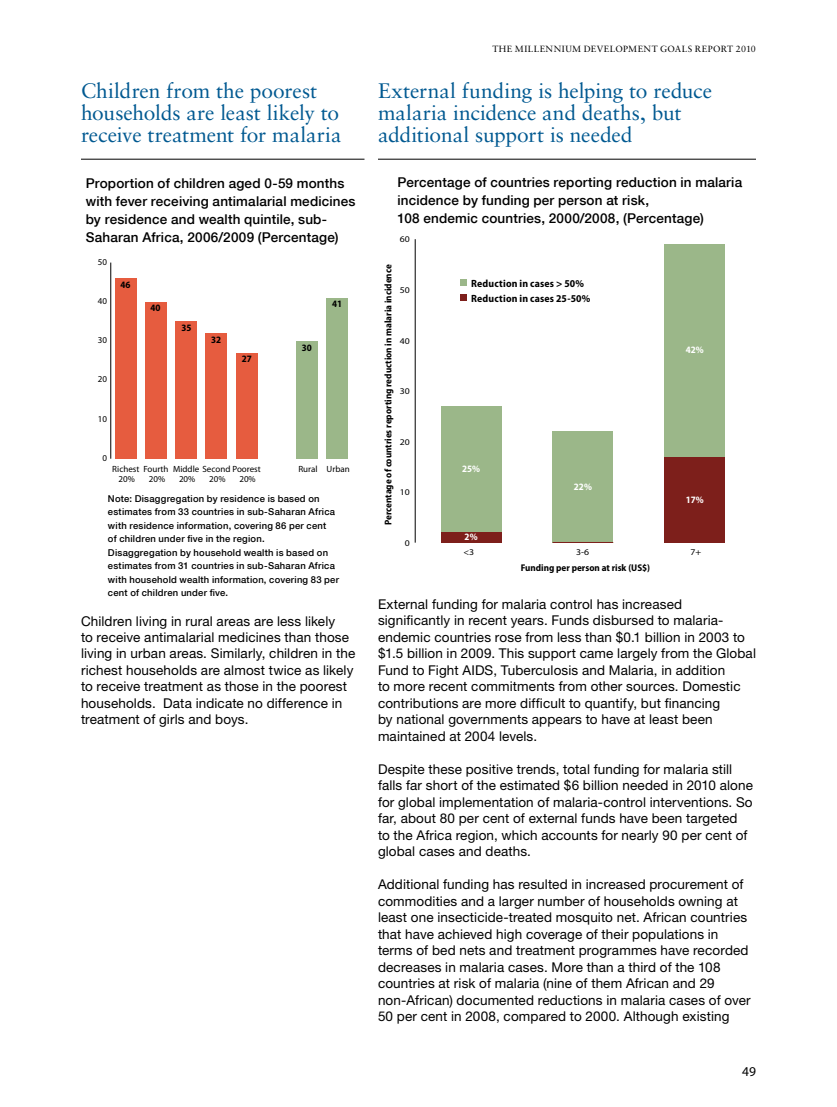
<style>
.page{position:relative;width:837px;height:1107px;background:#fff}
.page>*{position:absolute;margin:0;border:0;box-sizing:border-box;transform-origin:0 0}
.t1{font:21px/22.5px "Sabon LT Std";color:#005991}
.t2{font:13.5px/16.5px "Helvetica Neue LT Std";letter-spacing:.01em;color:#000}
.t3{font:500 13.5px/18px "Helvetica Neue LT Std";letter-spacing:.015em;color:#000}
.t4{font:13.5px "Myriad Pro";color:#000}
.t5{font:700 semi-condensed 10.5px/15px "Myriad Pro";letter-spacing:.02em;color:#000}
.t6{font:700 semi-condensed 9.75px "Myriad Pro";color:#000}
.t7{font:700 semi-condensed 9.75px "Myriad Pro";color:#fff}
.t8{font:500 9.45px/13.5px "Helvetica Neue LT Std";letter-spacing:.025em;color:#000}
.t9{font:9px/10.5px "Myriad Pro";color:#000;text-align:center}
.t10{font:9px "Sabon LT Std";letter-spacing:.045em;color:#000}
.t11{font:8.85px "Myriad Pro";color:#000;scale:1.11 1}
</style>
<div class="page">
<hr style="left:378px;top:159px;width:378px;height:1px;background:#000">
<hr style="left:81px;top:159px;width:283px;height:1px;background:#000">
<hr style="left:415px;top:239px;width:1px;height:304px;background:#000">
<div style="left:441px;top:406px;width:60px;height:127px;background:#9bb789"></div>
<div style="left:553px;top:431px;width:60px;height:112px;background:#9bb789"></div>
<div style="left:665px;top:244px;width:60px;height:213px;background:#9bb789"></div>
<div style="left:441px;top:533px;width:60px;height:10px;background:#7d1f1b"></div>
<div style="left:665px;top:457px;width:60px;height:86px;background:#7d1f1b"></div>
<div style="left:460px;top:279px;width:7px;height:6px;background:#9bb789"></div>
<div style="left:460px;top:294px;width:7px;height:7px;background:#7d1f1b"></div>
<hr style="left:553px;top:542px;width:60px;height:1px;background:#7d1f1b">
<div style="left:115px;top:278px;width:22px;height:181px;background:#e65c3f"></div>
<div style="left:145px;top:302px;width:22px;height:157px;background:#e65c3f"></div>
<div style="left:175px;top:321px;width:22px;height:138px;background:#e65c3f"></div>
<div style="left:206px;top:333px;width:21px;height:126px;background:#e65c3f"></div>
<div style="left:236px;top:353px;width:22px;height:106px;background:#e65c3f"></div>
<div style="left:296px;top:341px;width:22px;height:118px;background:#9bb789"></div>
<div style="left:326px;top:298px;width:22px;height:161px;background:#9bb789"></div>
<hr style="left:111px;top:263px;width:1px;height:196px;background:#000">
<h1 class="t1" style="left:81px;top:79px;width:262px">Children from the poorest households are least likely to receive treatment for malaria</h1>
<p class="t3" style="left:86px;top:174px;width:271px">Proportion of children aged 0-59 months with fever receiving antimalarial medicines by residence and wealth quintile, sub-Saharan Africa, 2006/2009 (Percentage)</p>
<p class="t9" style="left:98px;top:256px;width:11px">50</p>
<p class="t9" style="left:98px;top:296px;width:11px">40</p>
<p class="t9" style="left:98px;top:335px;width:11px">30</p>
<p class="t9" style="left:98px;top:374px;width:11px">20</p>
<p class="t9" style="left:98px;top:413px;width:11px">10</p>
<p class="t9" style="left:102px;top:452px;width:6px">0</p>
<p class="t6" style="left:121px;top:279px;width:12px">46</p>
<p class="t6" style="left:151px;top:303px;width:12px">40</p>
<p class="t6" style="left:181px;top:322px;width:12px">35</p>
<p class="t6" style="left:211px;top:334px;width:12px">32</p>
<p class="t6" style="left:242px;top:354px;width:12px">27</p>
<p class="t6" style="left:302px;top:342px;width:12px">30</p>
<p class="t6" style="left:332px;top:299px;width:12px">41</p>
<p class="t9" style="left:112px;top:463px;width:29px">Richest<br>20%</p>
<p class="t9" style="left:143px;top:463px;width:27px">Fourth<br>20%</p>
<p class="t9" style="left:173px;top:463px;width:89px">Middle Second Poorest</p>
<p class="t9" style="left:298px;top:463px;width:53px">Rural Urban</p>
<p class="t9" style="left:239px;top:474px;width:18px">20%</p>
<p class="t9" style="left:179px;top:474px;width:18px">20%</p>
<p class="t9" style="left:209px;top:474px;width:18px">20%</p>
<p class="t8" style="left:108px;top:491px;width:233px">Note: Disaggregation by residence is based on estimates from 33 countries in sub-Saharan Africa with residence information, covering 86 per cent<br>of children under five in the region.<br>Disaggregation by household wealth is based on estimates from 31 countries in sub-Saharan Africa with household wealth information, covering 83 per cent of children under five.</p>
<p class="t2" style="left:81px;top:612px;width:276px">Children living in rural areas are less likely<br>to receive antimalarial medicines than those living in urban areas. Similarly, children in the richest households are almost twice as likely to receive treatment as those in the poorest households. Data indicate no difference in treatment of girls and boys.</p>
<p class="t10" style="left:492px;top:43px;width:265px">The Millennium Development Goals Report 2010</p>
<h1 class="t1" style="left:378px;top:79px;width:336px">External funding is helping to reduce malaria incidence and deaths, but additional support is needed</h1>
<p class="t3" style="left:397px;top:173px;width:346px">Percentage of countries reporting reduction in malaria incidence by funding per person at risk,<br>108 endemic countries, 2000/2008, (Percentage)</p>
<p class="t11" style="left:400px;top:234px;width:11px">60</p>
<p class="t6" style="left:383px;top:525px;width:262px;rotate:-90deg">Percentage of countries reporting reduction in malaria incidence</p>
<p class="t11" style="left:400px;top:285px;width:11px">50</p>
<p class="t11" style="left:400px;top:335px;width:11px">40</p>
<p class="t11" style="left:400px;top:386px;width:11px">30</p>
<p class="t11" style="left:400px;top:436px;width:11px">20</p>
<p class="t11" style="left:400px;top:487px;width:11px">10</p>
<p class="t11" style="left:405px;top:537px;width:6px">0</p>
<p class="t5" style="left:471px;top:276px;width:121px">Reduction in cases &gt; 50%<br>Reduction in cases 25-50%</p>
<p class="t7" style="left:462px;top:463px;width:19px">25%</p>
<p class="t7" style="left:465px;top:532px;width:14px">2%</p>
<p class="t7" style="left:574px;top:481px;width:19px">22%</p>
<p class="t7" style="left:686px;top:345px;width:19px">42%</p>
<p class="t7" style="left:686px;top:494px;width:19px">17%</p>
<p class="t11" style="left:463px;top:547px;width:11px">&lt;3</p>
<p class="t11" style="left:576px;top:547px;width:13px">3-6</p>
<p class="t11" style="left:690px;top:547px;width:11px">7+</p>
<p class="t6" style="left:521px;top:562px;width:131px">Funding per person at risk (US$)</p>
<p class="t2" style="left:378px;top:596px;width:380px">External funding for malaria control has increased significantly in recent years. Funds disbursed to malaria&shy;endemic countries rose from less than $0.1 billion in 2003 to $1.5 billion in 2009. This support came largely from the Global Fund to Fight AIDS, Tuberculosis and Malaria, in addition<br>to more recent commitments from other sources. Domestic contributions are more difficult to quantify, but financing<br>by national governments appears to have at least been maintained at 2004 levels.</p>
<p class="t2" style="left:378px;top:761px;width:376px">Despite these positive trends, total funding for malaria still falls far short of the estimated $6 billion needed in 2010 alone for global implementation of malaria-control interventions. So far, about 80 per cent of external funds have been targeted<br>to the Africa region, which accounts for nearly 90 per cent of global cases and deaths.</p>
<p class="t2" style="left:378px;top:876px;width:374px">Additional funding has resulted in increased procurement of commodities and a larger number of households owning at least one insecticide-treated mosquito net. African countries that have achieved high coverage of their populations in terms of bed nets and treatment programmes have recorded decreases in malaria cases. More than a third of the 108 countries at risk of malaria (nine of them African and 29 non-African) documented reductions in malaria cases of over 50 per cent in 2008, compared to 2000. Although existing</p>
<p class="t4" style="left:742px;top:1064px;width:15px">49</p>
</div>
